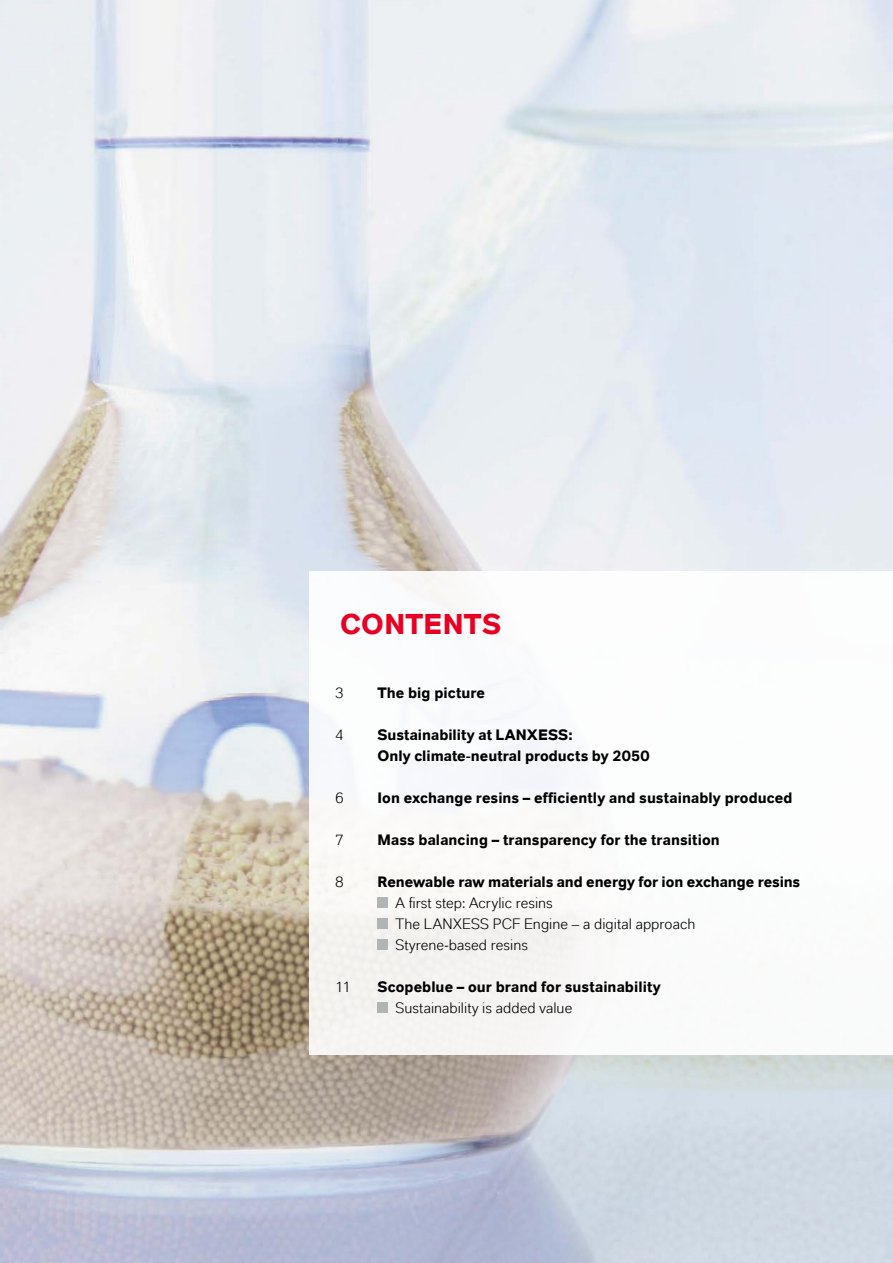
<style>
.page{position:relative;width:893px;height:1263px;background:#fff}
.page>*{position:absolute;margin:0;border:0;box-sizing:border-box;transform-origin:0 0}
.t1{font:700 28.5px "Lanxess";letter-spacing:.01em;color:#e70023}
.t2{font:700 15px/21px "Lanxess";letter-spacing:.005em;color:#000}
.t3{font:15px/21px "Lanxess";letter-spacing:.005em;color:#000}
</style>
<div class="page">
<img style="left:0;top:0;width:893px;height:1263px">
<div style="left:309px;top:572px;width:584px;height:483px;background:#fff"></div>
<div style="left:377px;top:897px;width:11px;height:11px;background:#b1b4b4"></div>
<div style="left:377px;top:918px;width:11px;height:11px;background:#b1b4b4"></div>
<div style="left:377px;top:939px;width:11px;height:11px;background:#b1b4b4"></div>
<div style="left:377px;top:1002px;width:11px;height:11px;background:#b1b4b4"></div>
<h1 class="t1" style="left:340px;top:607px;width:163px">CONTENTS</h1>
<p class="t3" style="left:335px;top:682px;width:11px">3</p>
<p class="t2" style="left:377px;top:682px;width:109px">The big picture</p>
<p class="t3" style="left:335px;top:724px;width:11px">4</p>
<p class="t2" style="left:377px;top:724px;width:274px">Sustainability at LANXESS:<br>Only climate-neutral products by 2050</p>
<p class="t3" style="left:335px;top:787px;width:11px">6</p>
<p class="t2" style="left:377px;top:787px;width:417px">Ion exchange resins – efficiently and sustainably produced</p>
<p class="t3" style="left:335px;top:829px;width:11px">7</p>
<p class="t2" style="left:377px;top:829px;width:344px">Mass balancing – transparency for the transition</p>
<p class="t3" style="left:335px;top:871px;width:11px">8</p>
<p class="t2" style="left:377px;top:871px;width:424px">Renewable raw materials and energy for ion exchange resins</p>
<p class="t3" style="left:395px;top:892px;width:301px">A first step: Acrylic resins<br>The LANXESS PCF Engine – a digital approach<br>Styrene-based resins</p>
<p class="t3" style="left:335px;top:976px;width:18px">11</p>
<p class="t2" style="left:377px;top:976px;width:285px">Scopeblue – our brand for sustainability</p>
<p class="t3" style="left:395px;top:997px;width:178px">Sustainability is added value</p>
</div>
